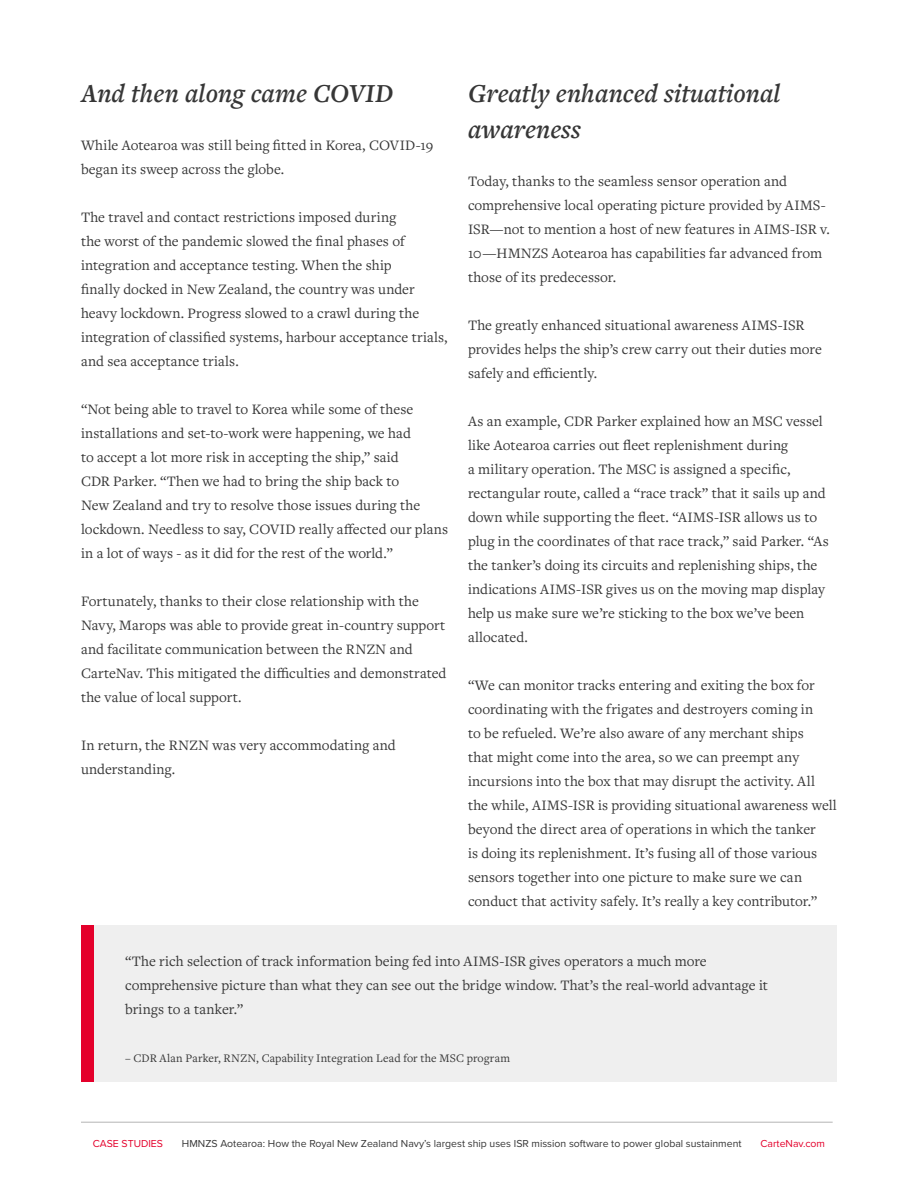
<style>
.page{position:relative;width:918px;height:1188px;background:#fff}
.page>*{position:absolute;margin:0;border:0;box-sizing:border-box;transform-origin:0 0}
.heading{font:italic 600 27px/36px "Freight Text Pro";color:#363636}
.t1{font:15px/24px "Freight Text Pro";letter-spacing:.005em;color:#363636}
.t2{font:12px "Freight Text Pro";letter-spacing:.015em;color:#363636}
.t3{font:10.5px "Proxima Nova";color:#363636}
.t4{font:10.5px "Proxima Nova";color:#e4002b}
</style>
<div class="page">
<hr style="left:81px;top:1122px;width:752px;height:1px;background:#b5b5b5">
<div style="left:81px;top:926px;width:756px;height:156px;background:#efefef"></div>
<div style="left:81px;top:926px;width:13px;height:156px;background:#e4002b"></div>
<p class="heading" style="left:81px;top:75px;width:314px">And then along came COVID</p>
<p class="t1" style="left:81px;top:133px;width:354px">While Aotearoa was still being fitted in Korea, COVID-19 began its sweep across the globe.</p>
<p class="t1" style="left:81px;top:205px;width:368px">The travel and contact restrictions imposed during<br>the worst of the pandemic slowed the final phases of integration and acceptance testing. When the ship<br>finally docked in New Zealand, the country was under heavy lockdown. Progress slowed to a crawl during the integration of classified systems, harbour acceptance trials, and sea acceptance trials.</p>
<p class="t1" style="left:81px;top:397px;width:369px">“Not being able to travel to Korea while some of these installations and set-to-work were happening, we had<br>to accept a lot more risk in accepting the ship,” said<br>CDR Parker. “Then we had to bring the ship back to<br>New Zealand and try to resolve those issues during the lockdown. Needless to say, COVID really affected our plans in a lot of ways - as it did for the rest of the world.”</p>
<p class="t1" style="left:81px;top:589px;width:367px">Fortunately, thanks to their close relationship with the Navy, Marops was able to provide great in-country support and facilitate communication between the RNZN and CarteNav. This mitigated the difficulties and demonstrated the value of local support.</p>
<p class="t1" style="left:81px;top:733px;width:316px">In return, the RNZN was very accommodating and understanding.</p>
<p class="heading" style="left:468px;top:75px;width:314px">Greatly enhanced situational awareness</p>
<p class="t1" style="left:468px;top:169px;width:363px">Today, thanks to the seamless sensor operation and comprehensive local operating picture provided by AIMS-ISR—not to mention a host of new features in AIMS-ISR v.<br>10—HMNZS Aotearoa has capabilities far advanced from those of its predecessor.</p>
<p class="t1" style="left:468px;top:313px;width:355px">The greatly enhanced situational awareness AIMS-ISR provides helps the ship’s crew carry out their duties more safely and efficiently.</p>
<p class="t1" style="left:468px;top:409px;width:362px">As an example, CDR Parker explained how an MSC vessel like Aotearoa carries out fleet replenishment during<br>a military operation. The MSC is assigned a specific, rectangular route, called a “race track” that it sails up and down while supporting the fleet. “AIMS-ISR allows us to plug in the coordinates of that race track,” said Parker. “As the tanker’s doing its circuits and replenishing ships, the indications AIMS-ISR gives us on the moving map display help us make sure we’re sticking to the box we’ve been allocated.</p>
<p class="t1" style="left:468px;top:673px;width:370px">“We can monitor tracks entering and exiting the box for coordinating with the frigates and destroyers coming in<br>to be refueled. We’re also aware of any merchant ships<br>that might come into the area, so we can preempt any incursions into the box that may disrupt the activity. All the while, AIMS-ISR is providing situational awareness well beyond the direct area of operations in which the tanker<br>is doing its replenishment. It’s fusing all of those various sensors together into one picture to make sure we can conduct that activity safely. It’s really a key contributor.”</p>
<p class="t1" style="left:125px;top:949px;width:644px">“The rich selection of track information being fed into AIMS-ISR gives operators a much more comprehensive picture than what they can see out the bridge window. That’s the real-world advantage it brings to a tanker.”</p>
<p class="t2" style="left:125px;top:1050px;width:387px">– CDR Alan Parker, RNZN, Capability Integration Lead for the MSC program</p>
<p class="t4" style="left:93px;top:1135px;width:72px">CASE STUDIES</p>
<p class="t3" style="left:182px;top:1135px;width:561px">HMNZS Aotearoa: How the Royal New Zealand Navy’s largest ship uses ISR mission software to power global sustainment</p>
<p class="t4" style="left:761px;top:1135px;width:66px">CarteNav.com</p>
</div>
